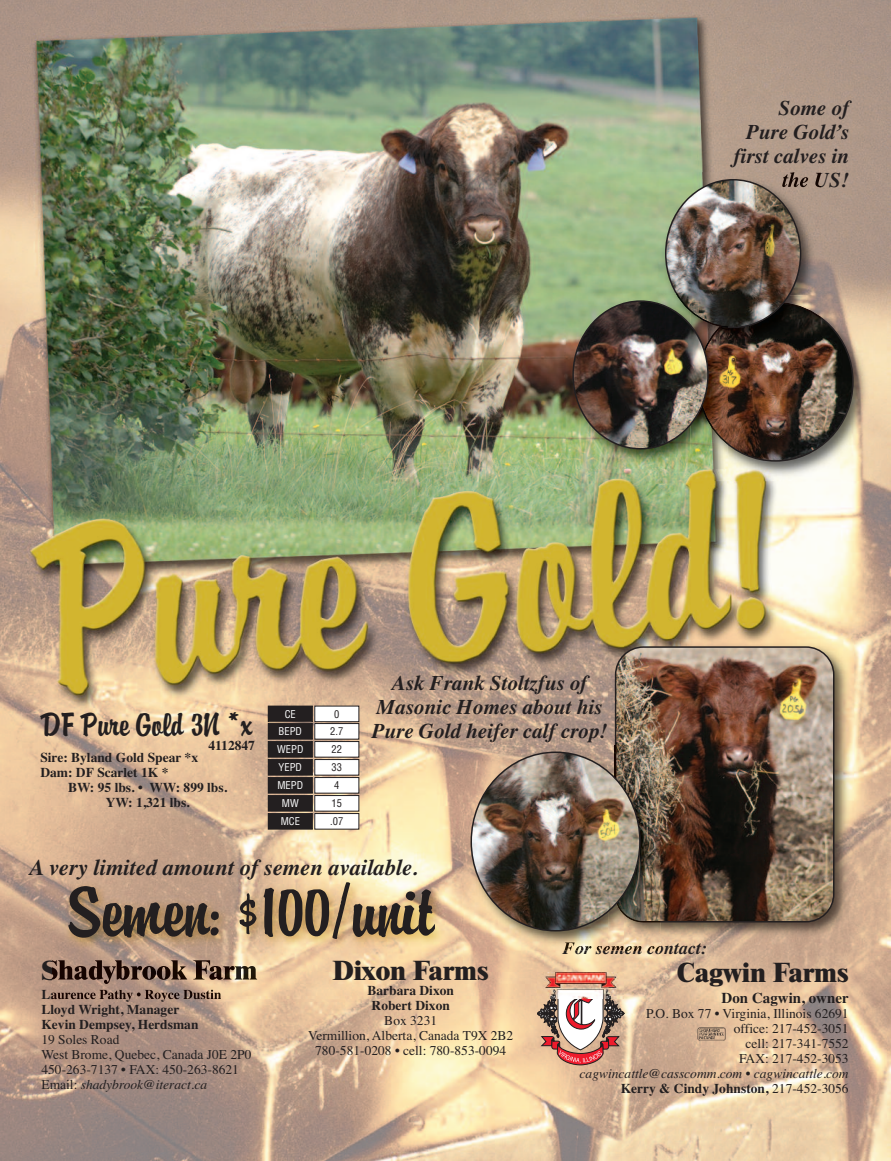
<style>
.page{position:relative;width:891px;height:1161px;background:#fff}
.page>*{position:absolute;margin:0;border:0;box-sizing:border-box;transform-origin:0 0}
.t1{font:72px "AT Brophy Script";color:#231f20}
.t2{font:33px "AT Brophy Script";color:#231f20}
.t3{font:800 27px "Times";color:#231f20}
.t4{font:italic 700 22.5px "Times";color:#231f20}
.t5{font:italic 700 21px/24px "Times";color:#231f20;text-align:center}
.t6{font:italic 700 18px "Times";color:#231f20}
.t7{font:700 15px "Times";color:#231f20}
.t8{font:13.5px/15px "Times";color:#231f20}
.t9{font:700 13.5px/15px "Times";color:#231f20}
.t10{font:italic 13.5px/15px "Times";color:#231f20;text-align:right}
.t11{font:condensed 10.5px "Helvetica";color:#fff}
.t12{font:condensed 10.5px "Helvetica";color:#231f20}
.s1{font-style:italic}
.s2{font-weight:700;font-style:normal}
.s3{font-style:normal}
</style>
<div class="page">
<img style="left:0;top:0;width:891px;height:1161px">
<svg style="left:538px;top:998px;width:86px;height:67px"></svg>
<img style="left:698px;top:1027px;width:28px;height:14px">
<div style="left:269px;top:724px;width:43px;height:15px;background:#231f20"></div>
<div style="left:268px;top:723px;width:45px;height:17px;border:1px solid #231f20"></div>
<div style="left:315px;top:724px;width:44px;height:15px;background:#fff"></div>
<div style="left:314px;top:723px;width:45px;height:17px;border:1px solid #231f20"></div>
<div style="left:269px;top:742px;width:43px;height:15px;background:#231f20"></div>
<div style="left:268px;top:741px;width:45px;height:17px;border:1px solid #231f20"></div>
<div style="left:315px;top:742px;width:44px;height:15px;background:#fff"></div>
<div style="left:314px;top:741px;width:45px;height:17px;border:1px solid #231f20"></div>
<div style="left:269px;top:760px;width:43px;height:15px;background:#231f20"></div>
<div style="left:268px;top:759px;width:45px;height:17px;border:1px solid #231f20"></div>
<div style="left:315px;top:760px;width:44px;height:15px;background:#fff"></div>
<div style="left:314px;top:759px;width:45px;height:17px;border:1px solid #231f20"></div>
<div style="left:269px;top:778px;width:43px;height:15px;background:#231f20"></div>
<div style="left:268px;top:777px;width:45px;height:17px;border:1px solid #231f20"></div>
<div style="left:315px;top:778px;width:44px;height:15px;background:#fff"></div>
<div style="left:314px;top:777px;width:45px;height:17px;border:1px solid #231f20"></div>
<img style="left:52px;top:862px;width:412px;height:111px">
<img style="left:464px;top:951px;width:160px;height:22px">
<img style="left:52px;top:973px;width:572px;height:25px">
<img style="left:52px;top:960px;width:135px;height:24px">
<img style="left:52px;top:990px;width:55px;height:8px">
<div style="left:269px;top:707px;width:43px;height:14px;background:#231f20"></div>
<div style="left:268px;top:706px;width:45px;height:16px;border:1px solid #231f20"></div>
<div style="left:315px;top:706px;width:44px;height:16px;background:#fff"></div>
<div style="left:314px;top:706px;width:45px;height:16px;border:1px solid #231f20"></div>
<div style="left:269px;top:796px;width:43px;height:15px;background:#231f20"></div>
<div style="left:268px;top:795px;width:45px;height:17px;border:1px solid #231f20"></div>
<div style="left:315px;top:796px;width:44px;height:15px;background:#fff"></div>
<div style="left:314px;top:795px;width:45px;height:17px;border:1px solid #231f20"></div>
<div style="left:269px;top:814px;width:43px;height:15px;background:#231f20"></div>
<div style="left:268px;top:813px;width:45px;height:17px;border:1px solid #231f20"></div>
<div style="left:315px;top:814px;width:44px;height:15px;background:#fff"></div>
<div style="left:314px;top:813px;width:45px;height:17px;border:1px solid #231f20"></div>
<img style="left:608px;top:639px;width:246px;height:303px">
<img style="left:615px;top:646px;width:219px;height:276px">
<img style="left:624px;top:942px;width:36px;height:9px">
<img style="left:464px;top:745px;width:144px;height:206px">
<svg style="left:624px;top:945px;width:8px;height:6px"></svg>
<img style="left:564px;top:942px;width:60px;height:9px">
<img style="left:624px;top:922px;width:36px;height:20px">
<img style="left:608px;top:745px;width:8px;height:7px">
<img style="left:641px;top:921px;width:19px;height:1px">
<img style="left:616px;top:745px;width:44px;height:176px">
<img style="left:471px;top:752px;width:170px;height:180px">
<img style="left:690px;top:295px;width:183px;height:186px">
<img style="left:659px;top:172px;width:123px;height:7px">
<img style="left:782px;top:172px;width:39px;height:7px">
<img style="left:566px;top:294px;width:124px;height:175px">
<img style="left:690px;top:462px;width:38px;height:7px">
<img style="left:572px;top:179px;width:282px;height:283px">
<h3 class="t5" style="left:734px;top:96px;width:117px;text-align:right">Some of<br>Pure Gold’s first calves in the US!</h3>
<h3 class="t5" style="left:372px;top:670px;width:237px">Ask Frank Stoltzfus of<br>Masonic Homes about his<br>Pure Gold heifer calf crop!</h3>
<p class="t11" style="left:285px;top:710px;width:13px">CE</p>
<p class="t12" style="left:334px;top:710px;width:7px">0</p>
<h2 class="t2" style="left:40px;top:705px;width:213px">DF Pure Gold 3N *x</h2>
<p class="t9" style="left:208px;top:738px;width:48px">4112847</p>
<p class="t9" style="left:40px;top:750px;width:159px">Sire: Byland Gold Spear *x<br>Dam: DF Scarlet 1K *</p>
<p class="t9" style="left:68px;top:780px;width:160px;text-align:center">BW: 95 lbs. • WW: 899 lbs.<br>YW: 1,321 lbs.</p>
<p class="t11" style="left:279px;top:728px;width:25px">BEPD</p>
<p class="t12" style="left:330px;top:728px;width:15px">2.7</p>
<p class="t11" style="left:277px;top:746px;width:28px">WEPD</p>
<p class="t12" style="left:332px;top:746px;width:12px">22</p>
<p class="t11" style="left:279px;top:764px;width:25px">YEPD</p>
<p class="t12" style="left:332px;top:764px;width:12px">33</p>
<p class="t11" style="left:277px;top:782px;width:27px">MEPD</p>
<p class="t12" style="left:334px;top:782px;width:7px">4</p>
<p class="t11" style="left:282px;top:800px;width:18px">MW</p>
<p class="t12" style="left:332px;top:800px;width:12px">15</p>
<p class="t11" style="left:281px;top:818px;width:21px">MCE</p>
<p class="t12" style="left:330px;top:818px;width:15px">.07</p>
<h3 class="t4" style="left:30px;top:854px;width:390px">A very limited amount of semen available.</h3>
<h1 class="t1" style="left:66px;top:868px;width:369px">Semen: $100/unit</h1>
<h3 class="t6" style="left:563px;top:938px;width:145px">For semen contact:</h3>
<p class="t9" style="left:41px;top:1002px;width:159px">Lloyd Wright, Manager<br>Kevin Dempsey, Herdsman</p>
<p class="t8" style="left:41px;top:1032px;width:211px">19 Soles Road<br>West Brome, Quebec, Canada J0E 2P0<br>450-263-7137 • FAX: 450-263-8621<br>Email: <span class="s1">shadybrook@iteract.ca</span></p>
<h3 class="t3" style="left:333px;top:960px;width:158px">Dixon Farms</h3>
<p class="t9" style="left:367px;top:982px;width:88px;text-align:center">Barbara Dixon<br>Robert Dixon</p>
<p class="t8" style="left:308px;top:1012px;width:207px;text-align:center">Box 3231<br>Vermillion, Alberta, Canada T9X 2B2<br>780-581-0208 • cell: 780-853-0094</p>
<h3 class="t3" style="left:677px;top:963px;width:174px">Cagwin Farms</h3>
<p class="t7" style="left:722px;top:989px;width:129px">Don Cagwin, owner</p>
<p class="t8" style="left:646px;top:1006px;width:204px;text-align:right">P.O. Box 77 • Virginia, Illinois 62691 office: 217-452-3051<br>cell: 217-341-7552<br>FAX: 217-452-3053</p>
<p class="t10" style="left:580px;top:1066px;width:271px">cagwincattle@casscomm.com • cagwincattle.com<br><span class="s2">Kerry &amp; Cindy Johnston,</span> <span class="s3">217-452-3056</span></p>
</div>
